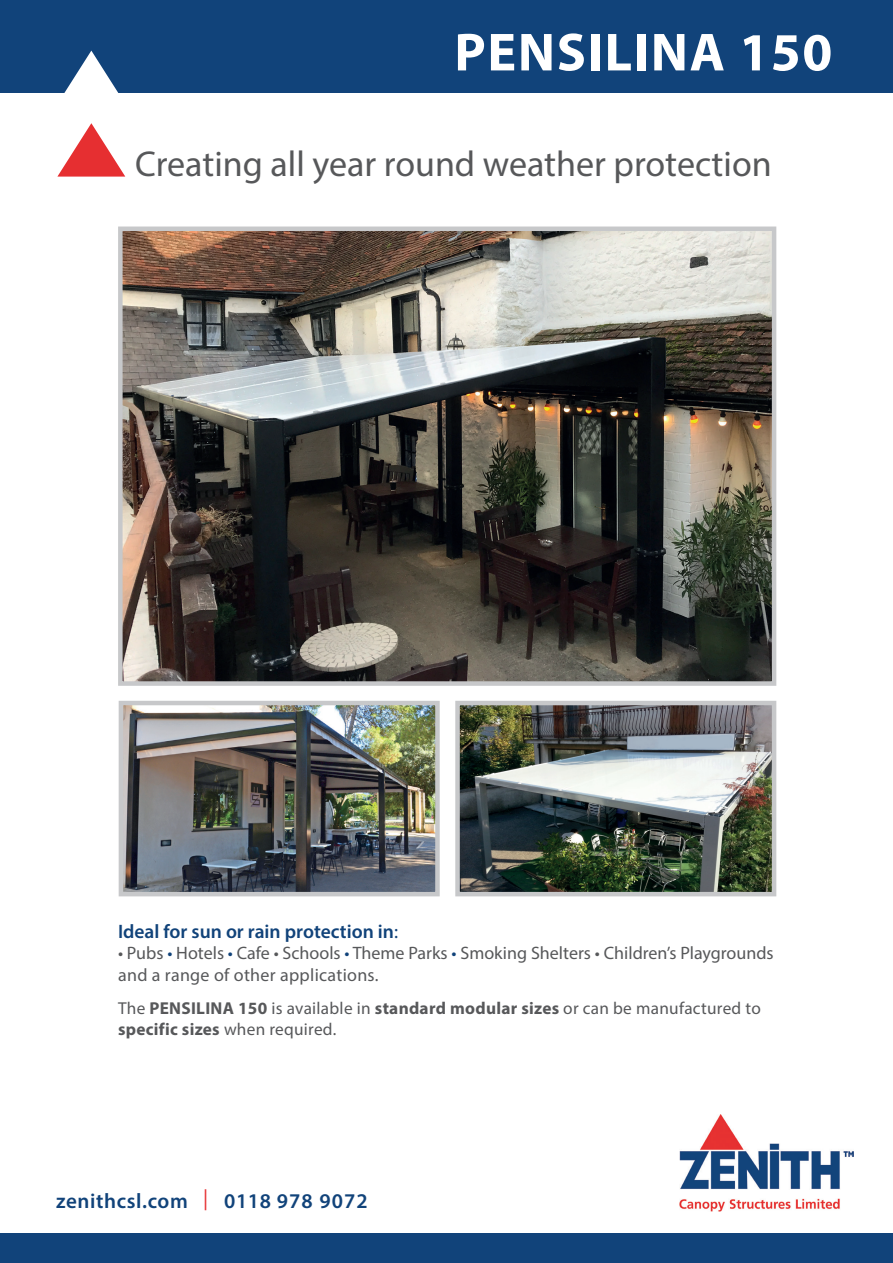
<style>
.page{position:relative;width:893px;height:1263px;background:#fff}
.page>*{position:absolute;margin:0;border:0;box-sizing:border-box;transform-origin:0 0}
.t1{font:700 54px "Myriad Pro";letter-spacing:.03em;color:#fff}
.t2{font:36px "Myriad Pro";color:#57585a}
.t3{font:600 21px "Myriad Pro";letter-spacing:.03em;color:#11437a}
.t4{font:600 19.5px "Myriad Pro";color:#11437a}
.t5{font:18px/21.6px "Myriad Pro";color:#57585a}
.t6{font:17.25px/20.7px "Myriad Pro";letter-spacing:.015em;color:#57585a}
.s1{font-weight:400}
.s2{color:#11437a}
.s3{font-weight:700}
.s4{font-weight:400;color:#e62f31}
</style>
<div class="page">
<div style="left:0;top:0;width:893px;height:93px;background:#11437a"></div>
<svg style="left:64px;top:51px;width:55px;height:42px"></svg>
<img style="left:124px;top:706px;width:311px;height:185px">
<div style="left:119px;top:701px;width:321px;height:195px;border:4px solid #c7c8ca"></div>
<img style="left:123px;top:232px;width:648px;height:449px">
<div style="left:118px;top:227px;width:658px;height:459px;border:4px solid #c7c8ca"></div>
<img style="left:460px;top:706px;width:311px;height:185px">
<div style="left:455px;top:701px;width:321px;height:195px;border:4px solid #c7c8ca"></div>
<svg style="left:57px;top:123px;width:68px;height:54px"></svg>
<img style="left:679px;top:1114px;width:175px;height:97px">
<div style="left:0;top:1233px;width:893px;height:30px;background:#11437a"></div>
<h1 class="t1" style="left:454px;top:17px;width:379px">PENSILINA 150</h1>
<h2 class="t2" style="left:135px;top:142px;width:638px">Creating all year round weather protection</h2>
<p class="t4" style="left:118px;top:919px;width:281px">Ideal for sun or rain protection in<span class="s1">:</span></p>
<p class="t5" style="left:118px;top:942px;width:657px">• Pubs <span class="s2">•</span> Hotels <span class="s2">•</span> Cafe • Schools <span class="s2">•</span> Theme Parks <span class="s2">•</span> Smoking Shelters • Children’s Playgrounds and a range of other applications.</p>
<p class="t6" style="left:118px;top:998px;width:644px">The <span class="s3">PENSILINA 150</span> is available in <span class="s3">standard modular sizes</span> or can be manufactured to <span class="s3">specific sizes</span> when required.</p>
<p class="t3" style="left:56px;top:1188px;width:313px">zenithcsl.com <span class="s4">|</span> 0118 978 9072</p>
</div>
